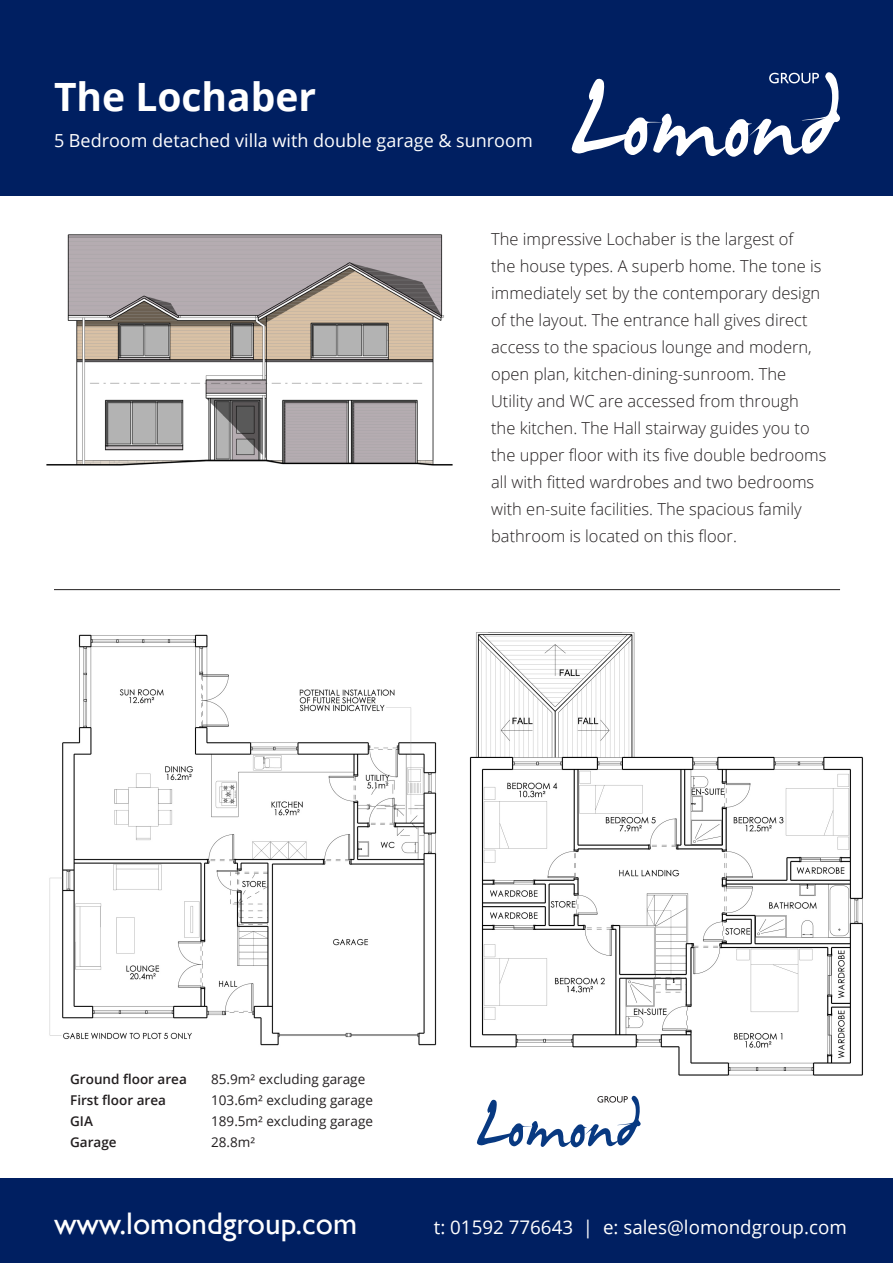
<style>
.page{position:relative;width:893px;height:1263px;background:#fff}
.page>*{position:absolute;margin:0;border:0;box-sizing:border-box;transform-origin:0 0}
.t1{font:700 39px "Open Sans";color:#fff}
.t2{font:31.2px "Gill Sans";color:#fff}
.t3{font:18.75px "Open Sans";color:#fff}
.t4{font:18px "Open Sans";color:#fff}
.t5{font:300 16.5px/27px "Open Sans";color:#231f20}
.t6{font:13.5px "Open Sans";color:#231f20}
.t7{font:600 13.5px "Open Sans";color:#231f20}
</style>
<div class="page">
<img style="left:49px;top:634px;width:388px;height:412px">
<img style="left:469px;top:632px;width:394px;height:444px">
<div style="left:0;top:1178px;width:893px;height:85px;background:#001f61"></div>
<div style="left:0;top:0;width:893px;height:196px;background:#001f61"></div>
<svg style="left:572px;top:72px;width:268px;height:85px"></svg>
<img style="left:46px;top:234px;width:407px;height:232px">
<hr style="left:54px;top:589px;width:786px;height:1px;background:#231f20">
<svg style="left:477px;top:1096px;width:164px;height:51px"></svg>
<p class="t1" style="left:54px;top:69px;width:264px">The Lochaber</p>
<p class="t4" style="left:54px;top:129px;width:480px">5 Bedroom detached villa with double garage &amp; sunroom</p>
<p class="t5" style="left:491px;top:225px;width:337px">The impressive Lochaber is the largest of<br>the house types. A superb home. The tone is immediately set by the contemporary design of the layout. The entrance hall gives direct access to the spacious lounge and modern, open plan, kitchen-dining-sunroom. The Utility and WC are accessed from through the kitchen. The Hall stairway guides you to the upper floor with its five double bedrooms all with fitted wardrobes and two bedrooms with en-suite facilities. The spacious family bathroom is located on this floor.</p>
<p class="t7" style="left:70px;top:1070px;width:118px">Ground floor area</p>
<p class="t6" style="left:211px;top:1070px;width:156px">85.9m² excluding garage</p>
<p class="t7" style="left:70px;top:1091px;width:97px">First floor area</p>
<p class="t6" style="left:211px;top:1091px;width:163px">103.6m² excluding garage</p>
<p class="t7" style="left:70px;top:1112px;width:24px">GIA</p>
<p class="t6" style="left:211px;top:1112px;width:163px">189.5m² excluding garage</p>
<p class="t7" style="left:70px;top:1133px;width:48px">Garage</p>
<p class="t6" style="left:211px;top:1133px;width:45px">28.8m²</p>
<p class="t2" style="left:54px;top:1205px;width:305px">www.lomondgroup.com</p>
<p class="t3" style="left:434px;top:1214px;width:415px">t: 01592 776643 | e: sales@lomondgroup.com</p>
</div>
